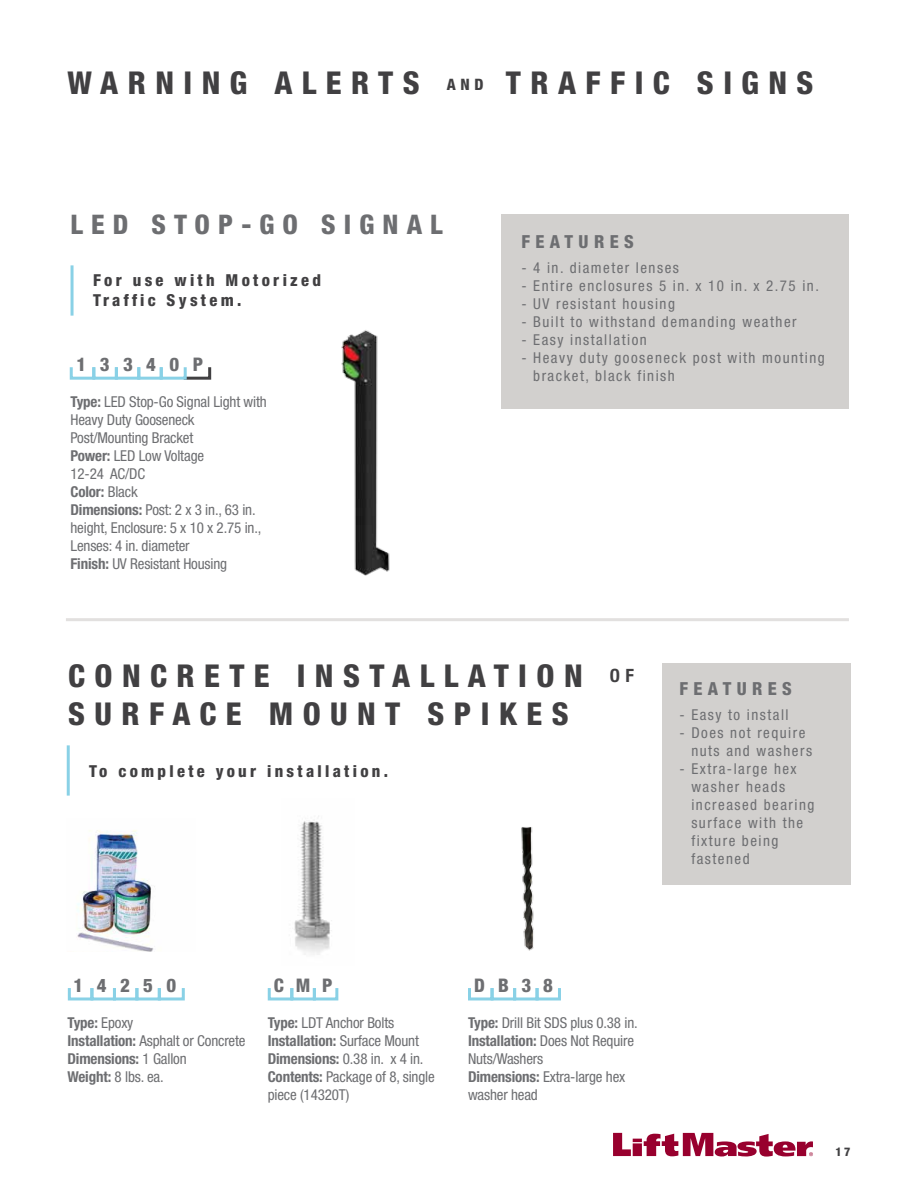
<style>
.page{position:relative;width:918px;height:1188px;background:#fff}
.page>*{position:absolute;margin:0;border:0;box-sizing:border-box;transform-origin:0 0}
.t1{font:800 condensed 31.5px/37.8px "Helvetica Neue LT Pro";letter-spacing:.3em;color:#414042}
.t2{font:800 condensed 27px "Helvetica Neue LT Pro";letter-spacing:.3em;color:#6d6e71}
.t3{font:800 condensed 18.75px "Helvetica Neue LT Pro";letter-spacing:.72em;color:#6d6e71}
.t4{font:800 condensed 18px "Helvetica Neue LT Pro";letter-spacing:.3em;color:#6d6e71}
.t5{font:800 condensed 16.5px/19.8px "Helvetica Neue LT Pro";letter-spacing:.2em;color:#414042}
.t6{font:condensed 15px/18px "Helvetica Neue LT Pro";letter-spacing:-.01em;color:#6d6e71}
.t7{font:condensed 15px/18px "Helvetica Neue LT Pro";letter-spacing:.1em;color:#6d6e71}
.t8{font:800 condensed 12px "Helvetica Neue LT Pro";color:#414042}
.s1{font-size:15.75px}
.s2{font-weight:700}
.s3{font-weight:700;font-size:18.3px}
</style>
<div class="page">
<img style="left:341px;top:330px;width:49px;height:246px">
<hr style="left:67px;top:745px;width:3px;height:51px;background:#89d1e6">
<img style="left:77px;top:830px;width:78px;height:122px">
<img style="left:294px;top:816px;width:38px;height:139px">
<img style="left:521px;top:827px;width:13px;height:124px">
<div style="left:662px;top:663px;width:188px;height:222px;background:#d2d0ce"></div>
<div style="left:501px;top:214px;width:348px;height:195px;background:#d2d0ce"></div>
<hr style="left:71px;top:265px;width:3px;height:51px;background:#89d1e6">
<hr style="left:66px;top:618px;width:783px;height:3px;background:#e2e0df">
<svg style="left:187px;top:367px;width:25px;height:13px"></svg>
<div style="left:70px;top:366px;width:25px;height:14px;border:3px solid #89d1e6"></div>
<div style="left:92px;top:366px;width:26px;height:14px;border:3px solid #89d1e6"></div>
<div style="left:115px;top:366px;width:25px;height:14px;border:3px solid #89d1e6"></div>
<div style="left:137px;top:366px;width:26px;height:14px;border:3px solid #89d1e6"></div>
<div style="left:160px;top:366px;width:27px;height:14px;border:3px solid #89d1e6"></div>
<div style="left:68px;top:987px;width:25px;height:13px;border:3px solid #89d1e6"></div>
<div style="left:91px;top:987px;width:25px;height:13px;border:3px solid #89d1e6"></div>
<div style="left:113px;top:987px;width:25px;height:13px;border:3px solid #89d1e6"></div>
<div style="left:135px;top:987px;width:26px;height:13px;border:3px solid #89d1e6"></div>
<div style="left:158px;top:987px;width:27px;height:13px;border:3px solid #89d1e6"></div>
<div style="left:468px;top:987px;width:25px;height:13px;border:3px solid #89d1e6"></div>
<div style="left:491px;top:987px;width:25px;height:13px;border:3px solid #89d1e6"></div>
<div style="left:513px;top:987px;width:26px;height:13px;border:3px solid #89d1e6"></div>
<div style="left:536px;top:987px;width:25px;height:13px;border:3px solid #89d1e6"></div>
<div style="left:268px;top:987px;width:25px;height:13px;border:3px solid #89d1e6"></div>
<div style="left:290px;top:987px;width:26px;height:13px;border:3px solid #89d1e6"></div>
<div style="left:313px;top:987px;width:25px;height:13px;border:3px solid #89d1e6"></div>
<svg style="left:613px;top:1133px;width:200px;height:24px"></svg>
<h1 class="t1" style="left:68px;top:64px;width:748px">WARNING ALERTS <span class="s1">AND</span> TRAFFIC SIGNS</h1>
<h2 class="t2" style="left:71px;top:208px;width:374px">LED STOP-GO SIGNAL</h2>
<p class="t5" style="left:93px;top:270px;width:229px">For use with Motorized<br>Traffic System.</p>
<p class="t3" style="left:77px;top:353px;width:128px">13340P</p>
<p class="t6" style="left:71px;top:393px;width:198px"><span class="s2">Type:</span> LED Stop-Go Signal Light with<br>Heavy Duty Gooseneck<br>Post/Mounting Bracket<br><span class="s2">Power:</span> LED Low Voltage<br>12-24 AC/DC<br><span class="s2">Color:</span> Black<br><span class="s2">Dimensions:</span> Post: 2 x 3 in., 63 in. height, Enclosure: 5 x 10 x 2.75 in.,<br>Lenses: 4 in. diameter<br><span class="s2">Finish:</span> UV Resistant Housing</p>
<p class="t4" style="left:521px;top:231px;width:114px">FEATURES</p>
<p class="t7" style="left:521px;top:258px;width:159px">- 4 in. diameter lenses</p>
<p class="t7" style="left:521px;top:276px;width:299px">- Entire enclosures 5 in. x 10 in. x 2.75 in.</p>
<p class="t7" style="left:521px;top:294px;width:155px">- UV resistant housing</p>
<p class="t7" style="left:521px;top:312px;width:277px">- Built to withstand demanding weather</p>
<p class="t7" style="left:521px;top:330px;width:127px">- Easy installation</p>
<p class="t7" style="left:533px;top:348px;width:293px;text-indent:-12px">- Heavy duty gooseneck post with mounting bracket, black finish</p>
<h1 class="t1" style="left:68px;top:656px;width:567px">CONCRETE INSTALLATION <span class="s3">OF<br></span>SURFACE MOUNT SPIKES</h1>
<p class="t5" style="left:89px;top:761px;width:300px">To complete your installation.</p>
<p class="t4" style="left:680px;top:678px;width:114px">FEATURES</p>
<p class="t7" style="left:680px;top:706px;width:111px">- Easy to install</p>
<p class="t7" style="left:691px;top:724px;width:122px;text-indent:-12px">- Does not require nuts and washers</p>
<p class="t7" style="left:691px;top:760px;width:125px;text-indent:-12px">- Extra-large hex washer heads increased bearing surface with the fixture being fastened</p>
<p class="t3" style="left:74px;top:974px;width:104px">14250</p>
<p class="t6" style="left:68px;top:1014px;width:180px"><span class="s2">Type:</span> Epoxy<br><span class="s2">Installation:</span> Asphalt or Concrete<br><span class="s2">Dimensions:</span> 1 Gallon<br><span class="s2">Weight:</span> 8 lbs. ea.</p>
<p class="t3" style="left:274px;top:974px;width:60px">CMP</p>
<p class="t6" style="left:268px;top:1014px;width:169px"><span class="s2">Type:</span> LDT Anchor Bolts<br><span class="s2">Installation:</span> Surface Mount<br><span class="s2">Dimensions:</span> 0.38 in. x 4 in.<br><span class="s2">Contents:</span> Package of 8, single piece (14320T)</p>
<p class="t3" style="left:474px;top:974px;width:80px">DB38</p>
<p class="t6" style="left:468px;top:1014px;width:171px"><span class="s2">Type:</span> Drill Bit SDS plus 0.38 in.<br><span class="s2">Installation:</span> Does Not Require<br>Nuts/Washers<br><span class="s2">Dimensions:</span> Extra-large hex washer head</p>
<p class="t8" style="left:836px;top:1144px;width:16px">17</p>
</div>
